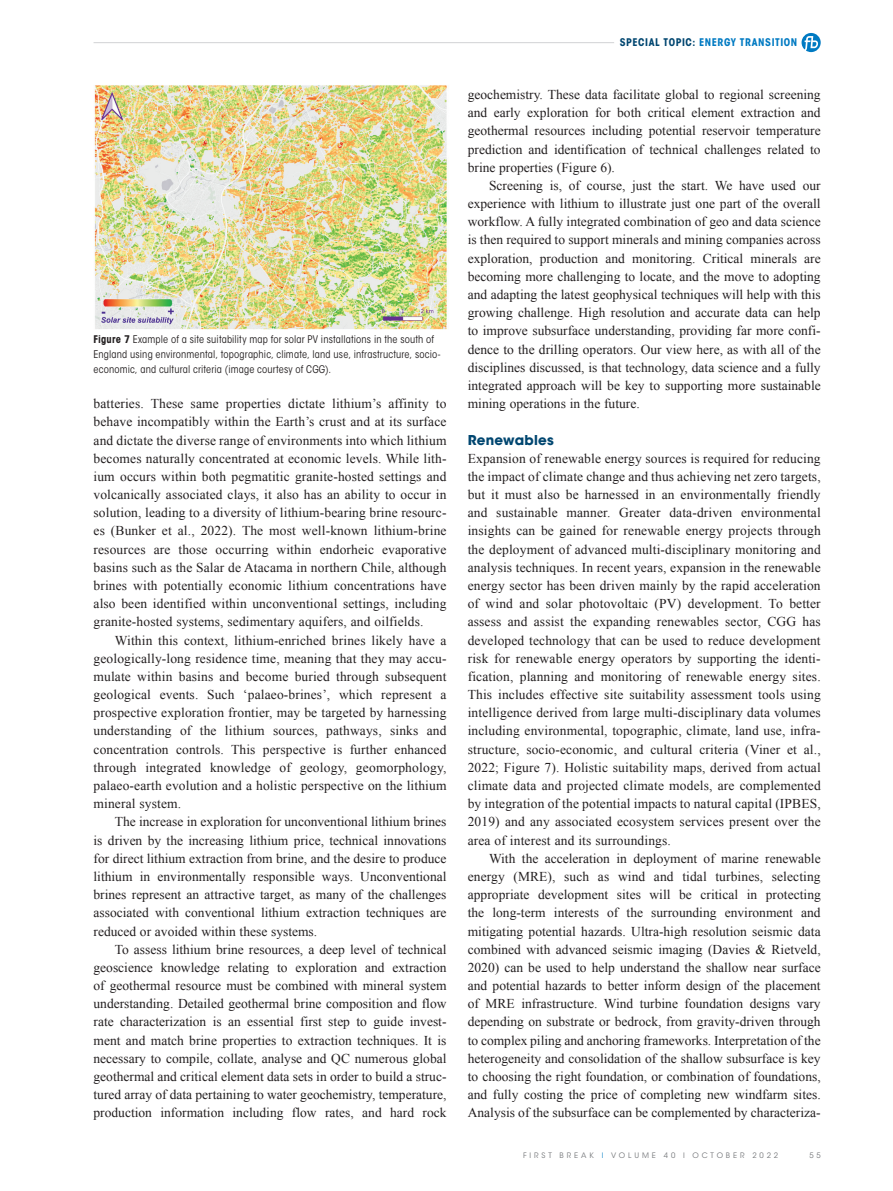
<style>
.page{position:relative;width:893px;height:1191px;background:#fff}
.page>*{position:absolute;margin:0;border:0;box-sizing:border-box;transform-origin:0 0}
._00-FB_BODY_indent{font:13.5px/18.1px "Times New Roman";color:#231f20;text-align:justify}
._00-FB_BODY{font:13.5px/18.1px "Times New Roman";letter-spacing:.01em;color:#231f20;text-align:justify}
._02-HEADER_2{font:700 13.5px "ITC Avant Garde Std";letter-spacing:.015em;color:#004670}
._06-CAPTION_black{font:condensed 10.5px/15px "ITC Avant Garde Std";letter-spacing:.015em;color:#231f20}
.t1{font:700 condensed 10.5px "ITC Avant Garde Std";letter-spacing:.05em;color:#007ac2}
.t2{font:7.5px "ITC Avant Garde Std";letter-spacing:.385em;color:#787a7d}
.s1{font-weight:700}
.s2{color:#004670}
.s3{color:#1c8acb}
</style>
<div class="page">
<hr style="left:94px;top:42px;width:520px;height:1px;background:#d1d2d4">
<svg style="left:801px;top:33px;width:20px;height:19px"></svg>
<img style="left:94px;top:85px;width:353px;height:245px">
<p class="_06-CAPTION_black" style="left:94px;top:332px;width:348px"><span class="s1">Figure 7</span> Example of a site suitability map for solar PV installations in the south of<br>England using environmental, topographic, climate, land use, infrastructure, socio&shy;economic, and cultural criteria (image courtesy of CGG).</p>
<p class="_00-FB_BODY_indent" style="left:94px;top:394px;width:355px">batteries. These same properties dictate lithium’s affinity to behave incompatibly within the Earth’s crust and at its surface and dictate the diverse range of environments into which lithium becomes naturally concentrated at economic levels. While lith&shy;ium occurs within both pegmatitic granite-hosted settings and volcanically associated clays, it also has an ability to occur in solution, leading to a diversity of lithium-bearing brine resourc&shy;es (Bunker et al., 2022). The most well-known lithium-brine resources are those occurring within endorheic evaporative basins such as the Salar de Atacama in northern Chile, although brines with potentially economic lithium concentrations have also been identified within unconventional settings, including granite-hosted systems, sedimentary aquifers, and oilfields.</p>
<p class="_00-FB_BODY_indent" style="left:94px;top:631px;width:354px;text-indent:21px">Within this context, lithium-enriched brines likely have a geologically-long residence time, meaning that they may accu&shy;mulate within basins and become buried through subsequent geological events. Such ‘palaeo-brines’, which represent a prospective exploration frontier, may be targeted by harnessing understanding of the lithium sources, pathways, sinks and concentration controls. This perspective is further enhanced through integrated knowledge of geology, geomorphology, palaeo-earth evolution and a holistic perspective on the lithium mineral system.</p>
<p class="_00-FB_BODY_indent" style="left:94px;top:812px;width:354px;text-indent:21px">The increase in exploration for unconventional lithium brines is driven by the increasing lithium price, technical innovations for direct lithium extraction from brine, and the desire to produce lithium in environmentally responsible ways. Unconventional brines represent an attractive target, as many of the challenges associated with conventional lithium extraction techniques are reduced or avoided within these systems.</p>
<p class="_00-FB_BODY_indent" style="left:94px;top:940px;width:354px;text-indent:21px">To assess lithium brine resources, a deep level of technical geoscience knowledge relating to exploration and extraction of geothermal resource must be combined with mineral system understanding. Detailed geothermal brine composition and flow rate characterization is an essential first step to guide invest&shy;ment and match brine properties to extraction techniques. It is necessary to compile, collate, analyse and QC numerous global geothermal and critical element data sets in order to build a struc&shy;tured array of data pertaining to water geochemistry, temperature, production information including flow rates, and hard rock</p>
<p class="t1" style="left:620px;top:36px;width:179px"><span class="s2">SPECIAL TOPIC:</span> ENERGY TRANSITION</p>
<p class="_00-FB_BODY_indent" style="left:468px;top:85px;width:354px">geochemistry. These data facilitate global to regional screening and early exploration for both critical element extraction and geothermal resources including potential reservoir temperature prediction and identification of technical challenges related to brine properties (Figure 6).</p>
<p class="_00-FB_BODY_indent" style="left:468px;top:176px;width:354px;text-indent:21px">Screening is, of course, just the start. We have used our experience with lithium to illustrate just one part of the overall workflow. A fully integrated combination of geo and data science is then required to support minerals and mining companies across exploration, production and monitoring. Critical minerals are becoming more challenging to locate, and the move to adopting and adapting the latest geophysical techniques will help with this growing challenge. High resolution and accurate data can help to improve subsurface understanding, providing far more confi&shy;dence to the drilling operators. Our view here, as with all of the disciplines discussed, is that technology, data science and a fully integrated approach will be key to supporting more sustainable mining operations in the future.</p>
<p class="_02-HEADER_2" style="left:468px;top:431px;width:88px">Renewables</p>
<p class="_00-FB_BODY" style="left:468px;top:449px;width:355px">Expansion of renewable energy sources is required for reducing the impact of climate change and thus achieving net zero targets, but it must also be harnessed in an environmentally friendly and sustainable manner. Greater data-driven environmental insights can be gained for renewable energy projects through the deployment of advanced multi-disciplinary monitoring and analysis techniques. In recent years, expansion in the renewable energy sector has been driven mainly by the rapid acceleration of wind and solar photovoltaic (PV) development. To better assess and assist the expanding renewables sector, CGG has developed technology that can be used to reduce development risk for renewable energy operators by supporting the identi&shy;fication, planning and monitoring of renewable energy sites.<br>This includes effective site suitability assessment tools using intelligence derived from large multi-disciplinary data volumes including environmental, topographic, climate, land use, infra&shy;structure, socio-economic, and cultural criteria (Viner et al., 2022; Figure 7). Holistic suitability maps, derived from actual climate data and projected climate models, are complemented by integration of the potential impacts to natural capital (IPBES, 2019) and any associated ecosystem services present over the area of interest and its surroundings.</p>
<p class="_00-FB_BODY_indent" style="left:468px;top:849px;width:355px;text-indent:21px">With the acceleration in deployment of marine renewable energy (MRE), such as wind and tidal turbines, selecting appropriate development sites will be critical in protecting the long-term interests of the surrounding environment and mitigating potential hazards. Ultra-high resolution seismic data combined with advanced seismic imaging (Davies &amp; Rietveld, 2020) can be used to help understand the shallow near surface and potential hazards to better inform design of the placement of MRE infrastructure. Wind turbine foundation designs vary depending on substrate or bedrock, from gravity-driven through to complex piling and anchoring frameworks. Interpretation of the heterogeneity and consolidation of the shallow subsurface is key to choosing the right foundation, or combination of foundations, and fully costing the price of completing new windfarm sites.<br>Analysis of the subsurface can be complemented by characteriza-</p>
<p class="t2" style="left:523px;top:1151px;width:257px">FIRST BREAK <span class="s3">I</span> VOLUME 40 I OCTOBER 2022</p>
<p class="t2" style="left:810px;top:1151px;width:13px">5 5</p>
</div>
